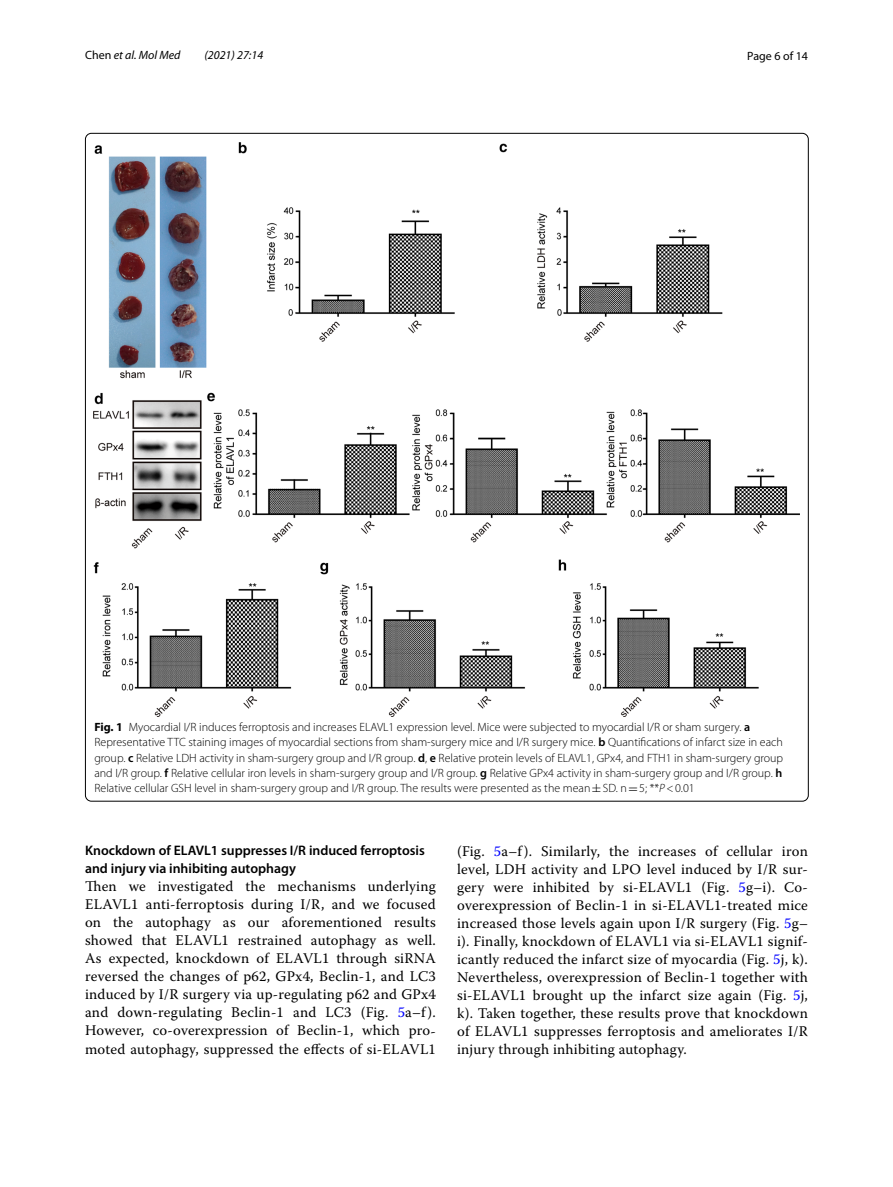
<style>
.page{position:relative;width:893px;height:1187px;background:#fff}
.page>*{position:absolute;margin:0;border:0;box-sizing:border-box;transform-origin:0 0}
.t1{font:14.7px/18px "Warnock Pro";letter-spacing:.015em;color:#000;text-align:justify}
.t2{font:600 13.8px/18px "Myriad Pro";color:#000}
.t3{font:300 12px/15px "Myriad Pro";color:#000}
.t4{font:italic 12px "Myriad Pro";color:#000}
.t5{font:12px "Myriad Pro";color:#000}
.s1{font-style:normal}
.s2{font-weight:700}
.s3{font-weight:600}
.s4{font-family:"MTSY";font-weight:400}
.s5{font-style:italic}
.s6{color:#00f}
</style>
<div class="page">
<img style="left:94px;top:142px;width:706px;height:574px">
<p class="t4" style="left:85px;top:48px;width:97px"><span class="s1">Chen</span> et al. Mol Med</p>
<p class="t4" style="left:204px;top:48px;width:60px">(2021) 27:14</p>
<p class="t5" style="left:747px;top:48px;width:62px">Page 6 of 14</p>
<p class="t3" style="left:94px;top:720px;width:690px"><span class="s2">Fig. 1</span> Myocardial I/R induces ferroptosis and increases ELAVL1 expression level. Mice were subjected to myocardial I/R or sham surgery. <span class="s3">a </span>Representative TTC staining images of myocardial sections from sham-surgery mice and I/R surgery mice. <span class="s3">b</span> Quantifications of infarct size in each group. <span class="s3">c</span> Relative LDH activity in sham-surgery group and I/R group. <span class="s3">d</span>, <span class="s3">e</span> Relative protein levels of ELAVL1, GPx4, and FTH1 in sham-surgery group and I/R group. <span class="s3">f</span> Relative cellular iron levels in sham-surgery group and I/R group. <span class="s3">g</span> Relative GPx4 activity in sham-surgery group and I/R group. <span class="s3">h </span>Relative cellular GSH level in sham-surgery group and I/R group. The results were presented as the mean<span class="s4">±</span>SD. n<span class="s4">=</span>5; **<span class="s5">P</span>&lt;0.01</p>
<p class="t2" style="left:85px;top:841px;width:341px">Knockdown of ELAVL1 suppresses I/R induced ferroptosis and injury via inhibiting autophagy</p>
<p class="t1" style="left:85px;top:877px;width:352px">Then we investigated the mechanisms underlying ELAVL1 anti-ferroptosis during I/R, and we focused on the autophagy as our aforementioned results showed that ELAVL1 restrained autophagy as well.<br>As expected, knockdown of ELAVL1 through siRNA reversed the changes of p62, GPx4, Beclin-1, and LC3 induced by I/R surgery via up-regulating p62 and GPx4 and down-regulating Beclin-1 and LC3 (Fig. <span class="s6">5</span>a–f).<br>However, co-overexpression of Beclin-1, which pro&shy;moted autophagy, suppressed the effects of si-ELAVL1</p>
<p class="t1" style="left:457px;top:841px;width:352px">(Fig. <span class="s6">5</span>a–f). Similarly, the increases of cellular iron level, LDH activity and LPO level induced by I/R sur&shy;gery were inhibited by si-ELAVL1 (Fig. <span class="s6">5</span>g–i). Co&shy;overexpression of Beclin-1 in si-ELAVL1-treated mice increased those levels again upon I/R surgery (Fig. <span class="s6">5</span>g– i). Finally, knockdown of ELAVL1 via si-ELAVL1 signif&shy;icantly reduced the infarct size of myocardia (Fig. <span class="s6">5</span>j, k).<br>Nevertheless, overexpression of Beclin-1 together with si-ELAVL1 brought up the infarct size again (Fig. <span class="s6">5</span>j, k). Taken together, these results prove that knockdown of ELAVL1 suppresses ferroptosis and ameliorates I/R injury through inhibiting autophagy.</p>
</div>
